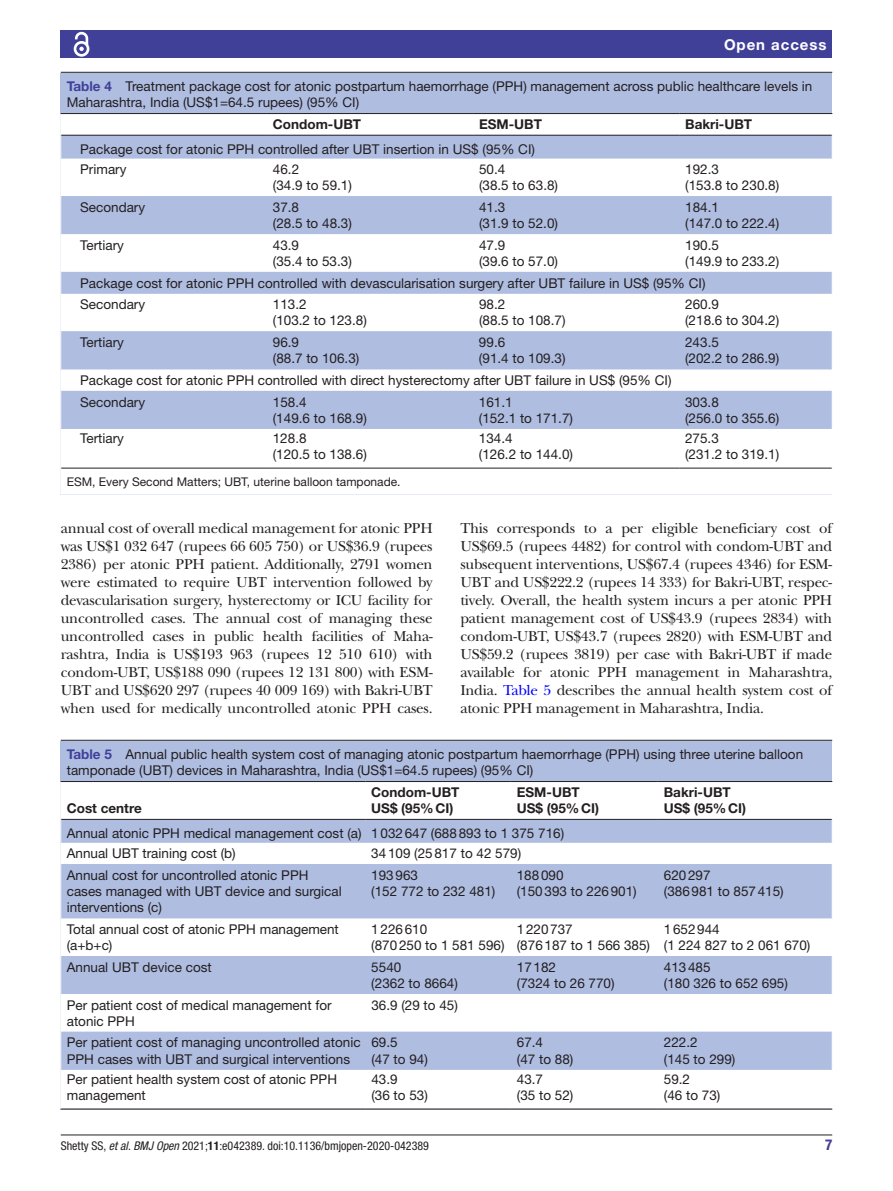
<style>
.page{position:relative;width:893px;height:1191px;background:#fff}
.page>*{position:absolute;margin:0;border:0;box-sizing:border-box;transform-origin:0 0}
.t1{font:15px/18px "New Baskerville";letter-spacing:-.015em;color:#231f20;text-align:justify}
.t2{font:700 15px "Helvetica Neue LT Std";letter-spacing:.065em;color:#fff}
.t3{font:700 condensed 15px "Helvetica Neue LT Std";color:#414099}
.t4{font:13.5px/16.2px "Helvetica Neue LT Std";color:#231f20}
.t5{font:700 13.5px/16.2px "Helvetica Neue LT Std";color:#231f20}
.t6{font:condensed 12px "Helvetica Neue LT Std";color:#231f20}
.t7{font:12px "Helvetica Neue LT Std";color:#231f20}
.s1{font-weight:700;color:#414099}
.s2{color:#00f}
.s3{font-style:italic}
.s4{font-weight:700}
</style>
<div class="page">
<hr style="left:61px;top:1134px;width:771px;height:1px;background:#231f20">
<div style="left:61px;top:31px;width:771px;height:27px;background:#414099"></div>
<svg style="left:73px;top:31px;width:17px;height:26px"></svg>
<div style="left:61px;top:73px;width:771px;height:422px;background:#afbde1"></div>
<hr style="left:61px;top:72px;width:771px;height:1px;background:#231f20">
<div style="left:61px;top:114px;width:771px;height:381px;background:#fff"></div>
<svg style="left:61px;top:136px;width:771px;height:293px"></svg>
<hr style="left:61px;top:113px;width:206px;height:1px;background:#231f20">
<hr style="left:61px;top:135px;width:206px;height:1px;background:#231f20">
<hr style="left:267px;top:113px;width:206px;height:1px;background:#231f20">
<hr style="left:267px;top:135px;width:206px;height:1px;background:#231f20">
<hr style="left:473px;top:113px;width:206px;height:1px;background:#231f20">
<hr style="left:473px;top:135px;width:206px;height:1px;background:#231f20">
<hr style="left:679px;top:113px;width:153px;height:1px;background:#231f20">
<hr style="left:679px;top:135px;width:153px;height:1px;background:#231f20">
<hr style="left:267px;top:468px;width:206px;height:1px;background:#231f20">
<hr style="left:473px;top:468px;width:206px;height:1px;background:#231f20">
<hr style="left:679px;top:468px;width:153px;height:1px;background:#231f20">
<hr style="left:61px;top:468px;width:206px;height:1px;background:#231f20">
<svg style="left:60px;top:114px;width:1px;height:44px"></svg>
<svg style="left:60px;top:272px;width:1px;height:21px"></svg>
<svg style="left:60px;top:369px;width:1px;height:22px"></svg>
<svg style="left:60px;top:468px;width:1px;height:27px"></svg>
<hr style="left:67px;top:485px;width:765px;height:1px;background:#fff">
<div style="left:61px;top:740px;width:771px;height:369px;background:#afbde1"></div>
<hr style="left:61px;top:740px;width:771px;height:1px;background:#231f20">
<div style="left:61px;top:782px;width:771px;height:326px;background:#fff"></div>
<svg style="left:61px;top:820px;width:771px;height:249px"></svg>
<hr style="left:61px;top:781px;width:304px;height:1px;background:#231f20">
<hr style="left:61px;top:819px;width:304px;height:1px;background:#231f20">
<hr style="left:365px;top:781px;width:146px;height:1px;background:#231f20">
<hr style="left:365px;top:819px;width:146px;height:1px;background:#231f20">
<hr style="left:511px;top:781px;width:147px;height:1px;background:#231f20">
<hr style="left:511px;top:819px;width:147px;height:1px;background:#231f20">
<hr style="left:658px;top:781px;width:174px;height:1px;background:#231f20">
<hr style="left:658px;top:819px;width:174px;height:1px;background:#231f20">
<hr style="left:61px;top:1108px;width:304px;height:1px;background:#231f20">
<hr style="left:365px;top:1108px;width:146px;height:1px;background:#231f20">
<hr style="left:511px;top:1108px;width:147px;height:1px;background:#231f20">
<hr style="left:658px;top:1108px;width:174px;height:1px;background:#231f20">
<svg style="left:60px;top:819px;width:1px;height:45px"></svg>
<p class="t2" style="left:724px;top:35px;width:104px">Open access</p>
<p class="t4" style="left:67px;top:77px;width:747px"><span class="s1">Table 4</span> Treatment package cost for atonic postpartum haemorrhage (PPH) management across public healthcare levels in<br>Maharashtra, India (US$1=64.5 rupees) (95% CI)</p>
<p class="t5" style="left:273px;top:116px;width:90px">Condom-UBT</p>
<p class="t5" style="left:479px;top:116px;width:65px">ESM-UBT</p>
<p class="t5" style="left:685px;top:116px;width:68px">Bakri-UBT</p>
<p class="t4" style="left:80px;top:139px;width:456px;line-height:20.1px">Package cost for atonic PPH controlled after UBT insertion in US$ (95% CI)<br>Primary</p>
<p class="t4" style="left:273px;top:161px;width:81px">46.2<br>(34.9 to 59.1)</p>
<p class="t4" style="left:479px;top:161px;width:81px">50.4<br>(38.5 to 63.8)</p>
<p class="t4" style="left:685px;top:161px;width:96px">192.3<br>(153.8 to 230.8)</p>
<p class="t4" style="left:80px;top:199px;width:67px">Secondary</p>
<p class="t4" style="left:273px;top:199px;width:81px">37.8<br>(28.5 to 48.3)</p>
<p class="t4" style="left:479px;top:199px;width:81px">41.3<br>(31.9 to 52.0)</p>
<p class="t4" style="left:685px;top:199px;width:96px">184.1<br>(147.0 to 222.4)</p>
<p class="t4" style="left:80px;top:237px;width:45px">Tertiary</p>
<p class="t4" style="left:273px;top:237px;width:81px">43.9<br>(35.4 to 53.3)</p>
<p class="t4" style="left:479px;top:237px;width:81px">47.9<br>(39.6 to 57.0)</p>
<p class="t4" style="left:685px;top:237px;width:96px">190.5<br>(149.9 to 233.2)</p>
<p class="t4" style="left:80px;top:272px;width:627px;line-height:21.6px">Package cost for atonic PPH controlled with devascularisation surgery after UBT failure in US$ (95% CI)<br>Secondary</p>
<p class="t4" style="left:273px;top:296px;width:96px">113.2<br>(103.2 to 123.8)</p>
<p class="t4" style="left:479px;top:296px;width:88px">98.2<br>(88.5 to 108.7)</p>
<p class="t4" style="left:685px;top:296px;width:96px">260.9<br>(218.6 to 304.2)</p>
<p class="t4" style="left:80px;top:334px;width:45px">Tertiary</p>
<p class="t4" style="left:273px;top:334px;width:88px">96.9<br>(88.7 to 106.3)</p>
<p class="t4" style="left:479px;top:334px;width:88px">99.6<br>(91.4 to 109.3)</p>
<p class="t4" style="left:685px;top:334px;width:96px">243.5<br>(202.2 to 286.9)</p>
<p class="t4" style="left:80px;top:369px;width:593px;line-height:21.6px">Package cost for atonic PPH controlled with direct hysterectomy after UBT failure in US$ (95% CI)<br>Secondary</p>
<p class="t4" style="left:273px;top:393px;width:96px">158.4<br>(149.6 to 168.9)</p>
<p class="t4" style="left:479px;top:393px;width:96px">161.1<br>(152.1 to 171.7)</p>
<p class="t4" style="left:685px;top:393px;width:96px">303.8<br>(256.0 to 355.6)</p>
<p class="t4" style="left:80px;top:430px;width:45px">Tertiary</p>
<p class="t4" style="left:273px;top:430px;width:96px">128.8<br>(120.5 to 138.6)</p>
<p class="t4" style="left:479px;top:430px;width:96px">134.4<br>(126.2 to 144.0)</p>
<p class="t4" style="left:685px;top:430px;width:96px">275.3<br>(231.2 to 319.1)</p>
<p class="t7" style="left:67px;top:474px;width:335px">ESM, Every Second Matters; UBT, uterine balloon tamponade.</p>
<p class="t1" style="left:61px;top:519px;width:373px">annual cost of overall medical management for atonic PPH was US$1 032 647 (rupees 66 605 750) or US$36.9 (rupees 2386) per atonic PPH patient. Additionally, 2791 women were estimated to require UBT intervention followed by devascularisation surgery, hysterectomy or ICU facility for uncontrolled cases. The annual cost of managing these uncontrolled cases in public health facilities of Maha&shy;rashtra, India is US$193 963 (rupees 12 510 610) with condom-UBT, US$188 090 (rupees 12 131 800) with ESM-UBT and US$620 297 (rupees 40 009 169) with Bakri-UBT when used for medically uncontrolled atonic PPH cases.</p>
<p class="t1" style="left:460px;top:519px;width:373px">This corresponds to a per eligible beneficiary cost of US$69.5 (rupees 4482) for control with condom-UBT and subsequent interventions, US$67.4 (rupees 4346) for ESM-UBT and US$222.2 (rupees 14 333) for Bakri-UBT, respec&shy;tively. Overall, the health system incurs a per atonic PPH patient management cost of US$43.9 (rupees 2834) with condom-UBT, US$43.7 (rupees 2820) with ESM-UBT and US$59.2 (rupees 3819) per case with Bakri-UBT if made available for atonic PPH management in Maharashtra, India. <span class="s2">Table 5</span> describes the annual health system cost of atonic PPH management in Maharashtra, India.</p>
<p class="t4" style="left:67px;top:745px;width:738px"><span class="s1">Table 5</span> Annual public health system cost of managing atonic postpartum haemorrhage (PPH) using three uterine balloon tamponade (UBT) devices in Maharashtra, India (US$1=64.5 rupees) (95% CI)</p>
<p class="t5" style="left:67px;top:800px;width:77px">Cost centre</p>
<p class="t5" style="left:371px;top:784px;width:90px">Condom-UBT<br>US$ (95%CI)</p>
<p class="t5" style="left:517px;top:784px;width:84px">ESM-UBT<br>US$ (95%CI)</p>
<p class="t5" style="left:664px;top:784px;width:84px">Bakri-UBT<br>US$ (95%CI)</p>
<p class="t4" style="left:67px;top:823px;width:499px;line-height:20.1px">Annual atonic PPH medical management cost (a) 1032647 (688893 to 1 375 716)<br>Annual UBT training cost (b)</p>
<p class="t4" style="left:371px;top:845px;width:151px">34109 (25817 to 42 579)</p>
<p class="t4" style="left:67px;top:866px;width:276px">Annual cost for uncontrolled atonic PPH cases managed with UBT device and surgical interventions (c)</p>
<p class="t4" style="left:371px;top:866px;width:126px">193963<br>(152 772 to 232 481)</p>
<p class="t4" style="left:517px;top:866px;width:121px">188090<br>(150393 to 226901)</p>
<p class="t4" style="left:664px;top:866px;width:121px">620297<br>(386981 to 857415)</p>
<p class="t4" style="left:67px;top:920px;width:274px">Total annual cost of atonic PPH management (a+b+c)</p>
<p class="t4" style="left:371px;top:920px;width:135px">1226610<br>(870250 to 1 581 596)</p>
<p class="t4" style="left:517px;top:920px;width:135px">1220737<br>(876187 to 1 566 385)</p>
<p class="t4" style="left:664px;top:920px;width:148px">1652944<br>(1 224 827 to 2 061 670)</p>
<p class="t4" style="left:67px;top:958px;width:147px">Annual UBT device cost</p>
<p class="t4" style="left:371px;top:958px;width:88px">5540<br>(2362 to 8664)</p>
<p class="t4" style="left:517px;top:958px;width:99px">17182<br>(7324 to 26 770)</p>
<p class="t4" style="left:664px;top:958px;width:126px">413485<br>(180 326 to 652 695)</p>
<p class="t4" style="left:67px;top:996px;width:266px">Per patient cost of medical management for atonic PPH</p>
<p class="t4" style="left:371px;top:996px;width:88px">36.9 (29 to 45)</p>
<p class="t4" style="left:67px;top:1034px;width:295px">Per patient cost of managing uncontrolled atonic<br>PPH cases with UBT and surgical interventions</p>
<p class="t4" style="left:371px;top:1034px;width:58px">69.5<br>(47 to 94)</p>
<p class="t4" style="left:517px;top:1034px;width:58px">67.4<br>(47 to 88)</p>
<p class="t4" style="left:664px;top:1034px;width:73px">222.2<br>(145 to 299)</p>
<p class="t4" style="left:67px;top:1070px;width:272px">Per patient health system cost of atonic PPH management</p>
<p class="t4" style="left:371px;top:1070px;width:58px">43.9<br>(36 to 53)</p>
<p class="t4" style="left:517px;top:1070px;width:58px">43.7<br>(35 to 52)</p>
<p class="t4" style="left:664px;top:1070px;width:58px">59.2<br>(46 to 73)</p>
<p class="t6" style="left:61px;top:1138px;width:370px">Shetty SS, <span class="s3">et al</span>. <span class="s3">BMJ Open</span> 2021;<span class="s4">11</span>:e042389. doi:10.1136/bmjopen-2020-042389</p>
<p class="t3" style="left:825px;top:1135px;width:9px">7</p>
</div>
